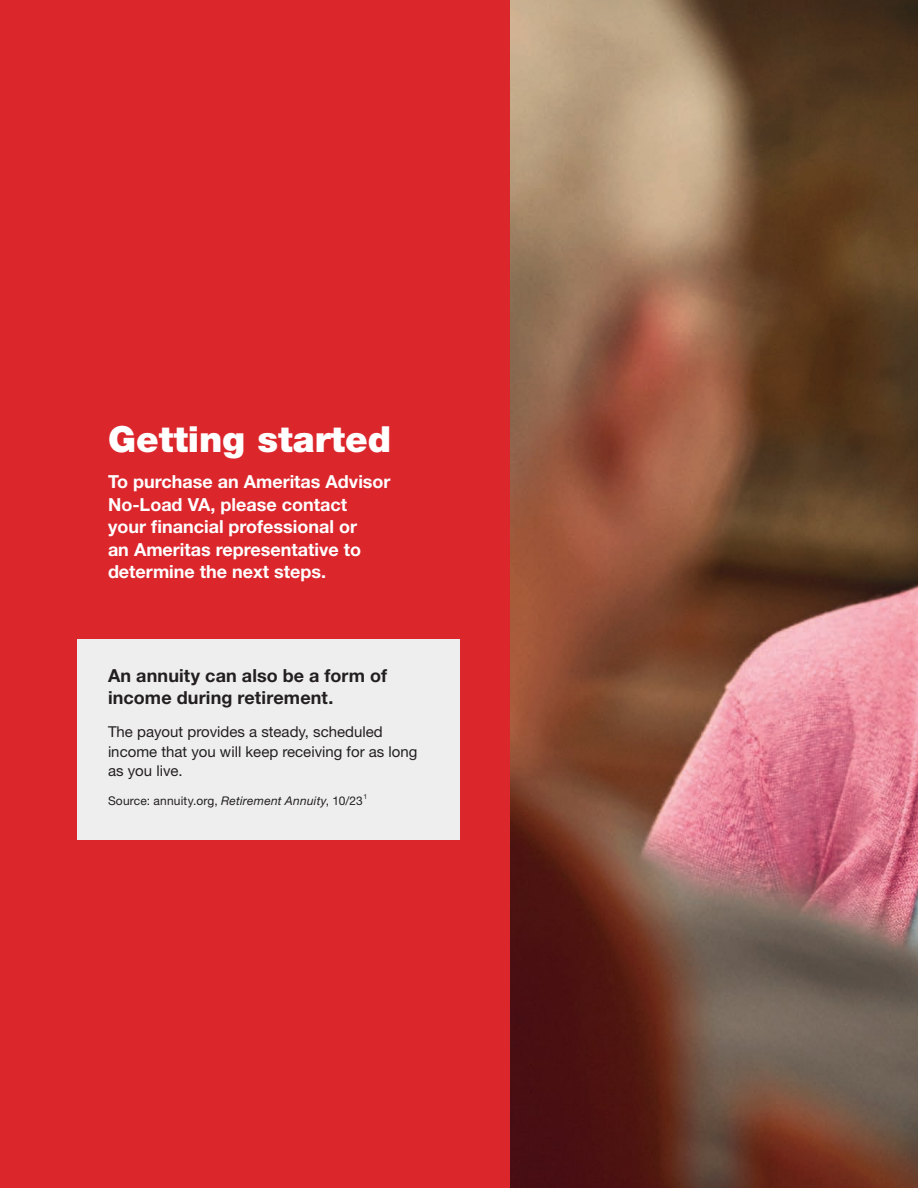
<style>
.page{position:relative;width:918px;height:1188px;background:#fff}
.page>*{position:absolute;margin:0;border:0;box-sizing:border-box;transform-origin:0 0}
.subhead{font:900 36px "Helvetica Neue LT Std";color:#fff}
.Body_copy_10{font:700 18px/22.5px "Helvetica Neue LT Std";color:#fff}
.subhead-2{font:700 18px/22.5px "Helvetica Neue LT Std";letter-spacing:.005em;color:#231f20}
.Body_copy_10-2{font:15px/19.5px "Helvetica Neue LT Std";color:#231f20}
.disclosure{font:12px "Helvetica Neue LT Std";letter-spacing:.01em;color:#231f20}
.disclosure-2{font:7.05px "Helvetica Neue LT Std";color:#231f20}
.s1{font-style:italic}
</style>
<div class="page">
<img style="left:510px;top:0;width:408px;height:1188px">
<div style="left:0;top:0;width:510px;height:1188px;background:#db262c"></div>
<div style="left:77px;top:639px;width:383px;height:200px;background:#eeeeef"></div>
<p class="subhead" style="left:108px;top:418px;width:285px">Getting started</p>
<p class="Body_copy_10" style="left:108px;top:470px;width:284px">To purchase an Ameritas Advisor<br>No-Load VA, please contact<br>your financial professional or<br>an Ameritas representative to determine the next steps.</p>
<p class="subhead-2" style="left:108px;top:664px;width:281px">An annuity can also be a form of income during retirement.</p>
<p class="Body_copy_10-2" style="left:108px;top:722px;width:311px">The payout provides a steady, scheduled income that you will keep receiving for as long as you live.</p>
<p class="disclosure" style="left:108px;top:793px;width:256px">Source: annuity.org, <span class="s1">Retirement Annuity</span>, 10/23</p>
<p class="disclosure-2" style="left:363px;top:792px;width:5px">1</p>
</div>
